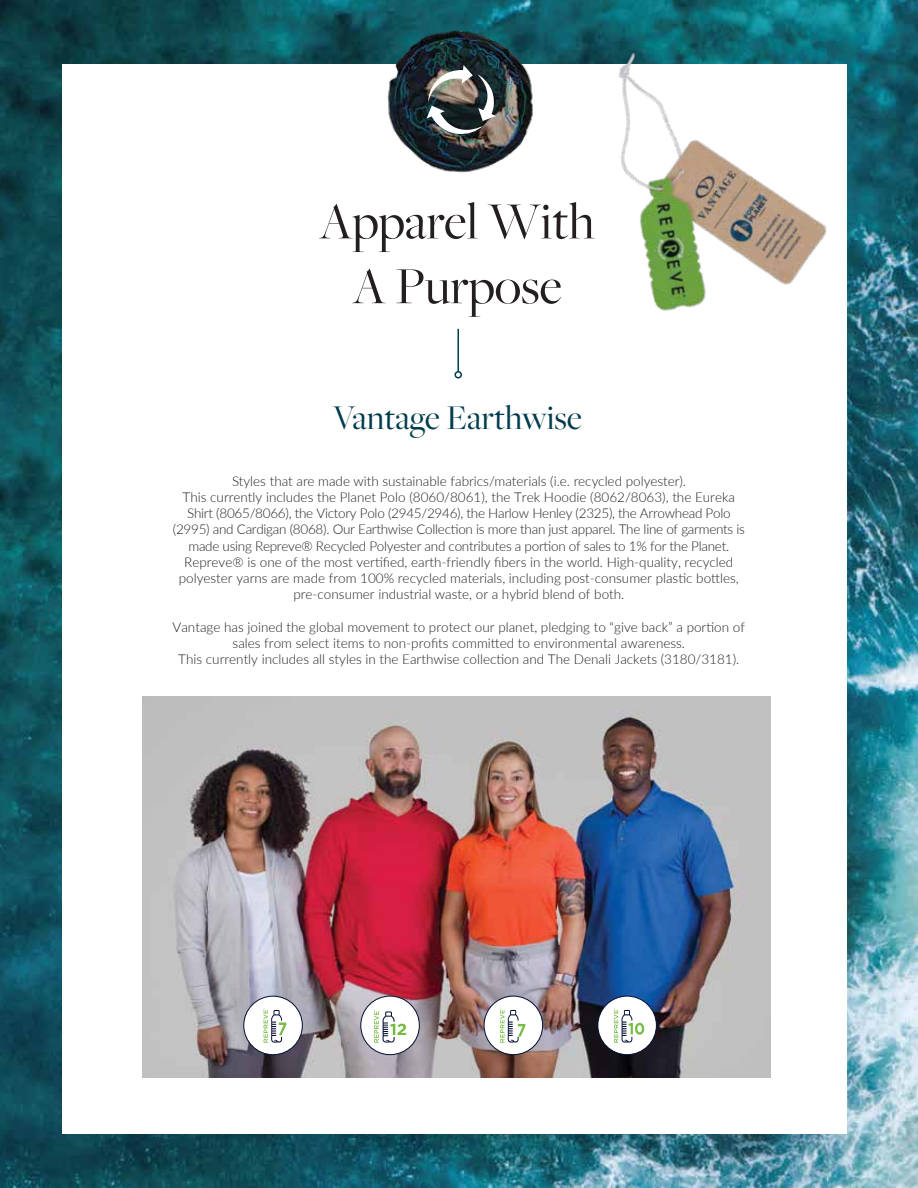
<style>
.page{position:relative;width:918px;height:1188px;background:#fff}
.page>*{position:absolute;margin:0;border:0;box-sizing:border-box;transform-origin:0 0}
.t1{font:54px/64.8px "Freight Big Pro";color:#231f20;text-align:center}
.t2{font:36px "Freight Big Pro";color:#003c4c}
.t3{font:300 13.5px/16.2px "Lato";color:#231f20;text-align:center}
</style>
<div class="page">
<img style="left:0;top:0;width:918px;height:1188px">
<div style="left:63px;top:65px;width:784px;height:1069px;background:#fff"></div>
<hr style="left:458px;top:329px;width:1px;height:43px;background:#003c4c">
<div style="left:454px;top:371px;width:8px;height:8px;border:2px solid #003c4c;border-radius:50%"></div>
<img style="left:385px;top:28px;width:84px;height:145px">
<img style="left:469px;top:0;width:449px;height:425px">
<img style="left:142px;top:696px;width:629px;height:382px">
<div style="left:244px;top:996px;width:58px;height:59px;background:#fff;border-radius:50%"></div>
<div style="left:244px;top:996px;width:59px;height:59px;border:1px solid #000d33;border-radius:50%"></div>
<div style="left:361px;top:996px;width:58px;height:59px;background:#fff;border-radius:50%"></div>
<div style="left:361px;top:996px;width:59px;height:59px;border:1px solid #000d33;border-radius:50%"></div>
<svg style="left:374px;top:1010px;width:32px;height:33px"></svg>
<div style="left:598px;top:996px;width:58px;height:59px;background:#fff;border-radius:50%"></div>
<div style="left:598px;top:996px;width:59px;height:59px;border:1px solid #000d33;border-radius:50%"></div>
<svg style="left:614px;top:1008px;width:30px;height:35px"></svg>
<div style="left:484px;top:996px;width:59px;height:59px;background:#fff;border-radius:50%"></div>
<div style="left:484px;top:996px;width:59px;height:59px;border:1px solid #000d33;border-radius:50%"></div>
<svg style="left:500px;top:1008px;width:25px;height:35px"></svg>
<svg style="left:264px;top:1008px;width:22px;height:35px"></svg>
<img style="left:427px;top:65px;width:69px;height:76px">
<h1 class="t1" style="left:319px;top:187px;width:277px">Apparel With<br>A Purpose</h1>
<h2 class="t2" style="left:333px;top:394px;width:251px">Vantage Earthwise</h2>
<p class="t3" style="left:173px;top:472px;width:574px">Styles that are made with sustainable fabrics/materials (i.e. recycled polyester).<br>This currently includes the Planet Polo (8060/8061), the Trek Hoodie (8062/8063), the Eureka Shirt (8065/8066), the Victory Polo (2945/2946), the Harlow Henley (2325), the Arrowhead Polo (2995) and Cardigan (8068). Our Earthwise Collection is more than just apparel. The line of garments is made using Repreve® Recycled Polyester and contributes a portion of sales to 1% for the Planet.<br>Repreve® is one of the most vertified, earth-friendly fibers in the world. High-quality, recycled polyester yarns are made from 100% recycled materials, including post-consumer plastic bottles, pre-consumer industrial waste, or a hybrid blend of both.</p>
<p class="t3" style="left:173px;top:618px;width:574px">Vantage has joined the global movement to protect our planet, pledging to “give back” a portion of sales from select items to non-profits committed to environmental awareness.<br>This currently includes all styles in the Earthwise collection and The Denali Jackets (3180/3181).</p>
</div>
